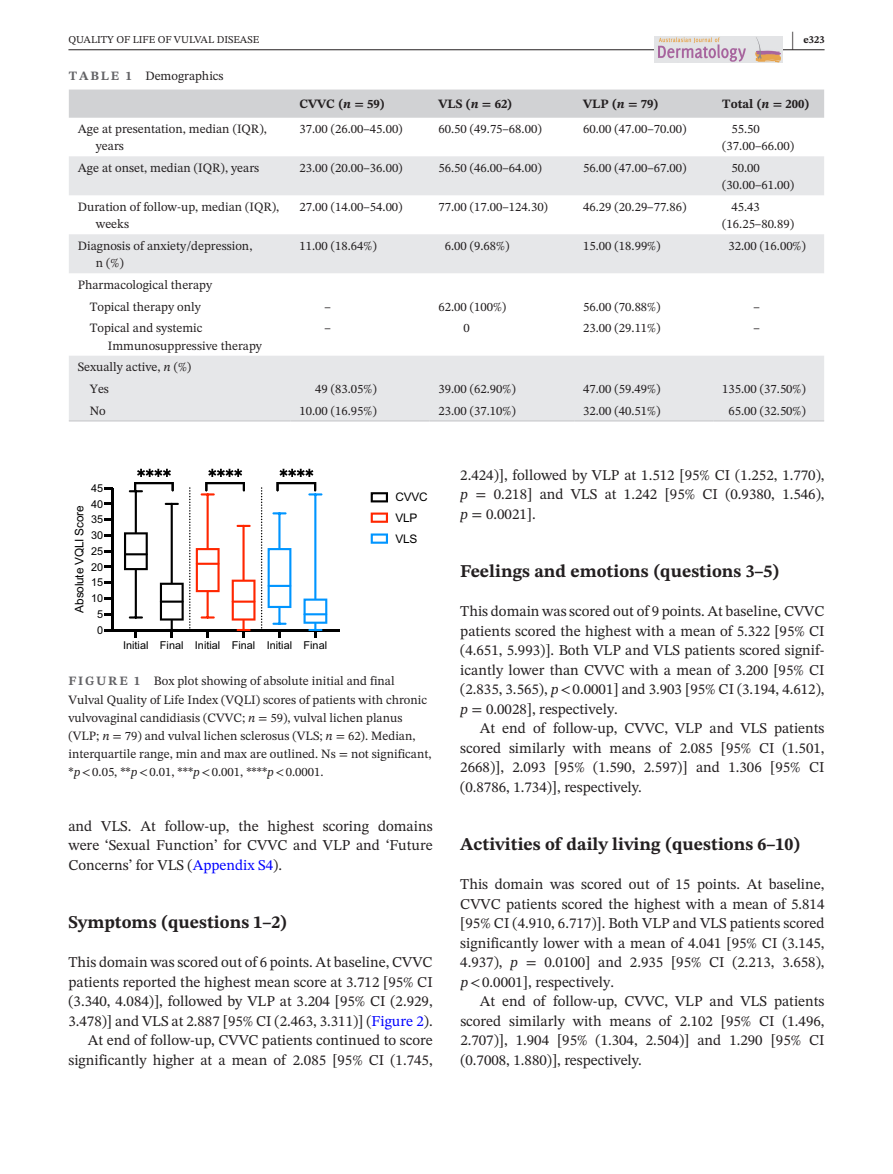
<style>
.page{position:relative;width:893px;height:1174px;background:#fff}
.page>*{position:absolute;margin:0;border:0;box-sizing:border-box;transform-origin:0 0}
.t1{font:700 21px "STIX Two Text";color:#231f20;scale:.42 1}
.t2{font:700 18px "STIX Two Text";color:#231f20}
.t3{font:15px/19.5px "STIX Two Text";color:#231f20;text-align:justify}
.t4{font:12.75px/17.2px "STIX Two Text";color:#231f20}
.t5{font:700 12.75px "STIX Two Text";color:#231f20}
.t6{font:11.85px "Arial";letter-spacing:-.015em;color:#000}
.t7{font:10.8px "Arial";color:#000}
.t8{font:10.5px "STIX Two Text";color:#231f20}
.t9{font:700 10.5px "STIX Two Text";color:#231f20}
.s1{font-weight:700;color:#636366}
.s2{font-style:italic}
.s3{font-family:"STIX"}
.s4{color:#00f}
</style>
<div class="page">
<hr style="left:68px;top:49px;width:756px;height:1px;background:#231f20">
<img style="left:654px;top:37px;width:128px;height:25px">
<svg style="left:261px;top:487px;width:1px;height:141px"></svg>
<hr style="left:112px;top:629px;width:227px;height:2px;background:#000">
<svg style="left:278px;top:631px;width:3px;height:6px"></svg>
<hr style="left:111px;top:488px;width:2px;height:142px;background:#000">
<svg style="left:105px;top:629px;width:7px;height:2px"></svg>
<svg style="left:105px;top:613px;width:6px;height:2px"></svg>
<svg style="left:105px;top:597px;width:6px;height:2px"></svg>
<svg style="left:105px;top:581px;width:6px;height:3px"></svg>
<svg style="left:105px;top:566px;width:6px;height:2px"></svg>
<svg style="left:105px;top:550px;width:6px;height:2px"></svg>
<svg style="left:105px;top:534px;width:6px;height:2px"></svg>
<svg style="left:105px;top:518px;width:6px;height:2px"></svg>
<svg style="left:105px;top:503px;width:6px;height:2px"></svg>
<svg style="left:105px;top:487px;width:8px;height:2px"></svg>
<svg style="left:268px;top:548px;width:23px;height:60px"></svg>
<hr style="left:278px;top:512px;width:3px;height:37px;background:#0095ff">
<svg style="left:272px;top:512px;width:15px;height:2px"></svg>
<hr style="left:278px;top:607px;width:3px;height:18px;background:#0095ff">
<hr style="left:272px;top:622px;width:15px;height:3px;background:#0095ff">
<hr style="left:268px;top:585px;width:23px;height:2px;background:#0095ff">
<hr style="left:314px;top:493px;width:2px;height:106px;background:#0095ff">
<svg style="left:303px;top:598px;width:24px;height:39px"></svg>
<hr style="left:303px;top:613px;width:24px;height:2px;background:#0095ff">
<svg style="left:124px;top:469px;width:131px;height:168px"></svg>
<svg style="left:276px;top:469px;width:46px;height:26px"></svg>
<svg style="left:371px;top:512px;width:17px;height:11px"></svg>
<svg style="left:371px;top:492px;width:17px;height:10px"></svg>
<svg style="left:371px;top:533px;width:17px;height:11px"></svg>
<div style="left:69px;top:90px;width:755px;height:28px;background:#d1d2d4"></div>
<svg style="left:69px;top:156px;width:755px;height:264px;fill:#e6e7e9"></svg>
<hr style="left:69px;top:420px;width:221px;height:1px;background:#d1d2d4">
<hr style="left:290px;top:420px;width:139px;height:1px;background:#d1d2d4">
<hr style="left:429px;top:420px;width:145px;height:1px;background:#d1d2d4">
<hr style="left:574px;top:420px;width:139px;height:1px;background:#d1d2d4">
<hr style="left:713px;top:420px;width:111px;height:1px;background:#d1d2d4">
<h1 class="t1" style="left:792px;top:24px;width:8px">|</h1>
<p class="t8" style="left:68px;top:32px;width:192px">QUALITY OF LIFE OF VULVAL DISEASE</p>
<p class="t9" style="left:803px;top:32px;width:22px">e323</p>
<p class="t4" style="left:69px;top:67px;width:156px"><span class="s1">TABLE 1</span> Demographics</p>
<p class="t5" style="left:299px;top:95px;width:87px">CVVC (<span class="s2">n</span> <span class="s3">=</span> 59)</p>
<p class="t5" style="left:438px;top:95px;width:75px">VLS (<span class="s2">n</span> <span class="s3">=</span> 62)</p>
<p class="t5" style="left:583px;top:95px;width:77px">VLP (<span class="s2">n</span> <span class="s3">=</span> 79)</p>
<p class="t5" style="left:722px;top:95px;width:89px">Total (<span class="s2">n</span> <span class="s3">=</span> 200)</p>
<p class="t4" style="left:96px;top:120px;width:173px;text-indent:-18px">Age at presentation, median (IQR), years</p>
<p class="t4" style="left:299px;top:120px;width:105px">37.00 (26.00–45.00)</p>
<p class="t4" style="left:438px;top:120px;width:105px">60.50 (49.75–68.00)</p>
<p class="t4" style="left:583px;top:120px;width:105px">60.00 (47.00–70.00)</p>
<p class="t4" style="left:722px;top:120px;width:73px;text-indent:9px">55.50 (37.00–66.00)</p>
<p class="t4" style="left:78px;top:159px;width:183px">Age at onset, median (IQR), years</p>
<p class="t4" style="left:299px;top:159px;width:105px">23.00 (20.00–36.00)</p>
<p class="t4" style="left:438px;top:159px;width:105px">56.50 (46.00–64.00)</p>
<p class="t4" style="left:583px;top:159px;width:105px">56.00 (47.00–67.00)</p>
<p class="t4" style="left:722px;top:159px;width:73px;text-indent:9px">50.00 (30.00–61.00)</p>
<p class="t4" style="left:96px;top:198px;width:185px;text-indent:-18px">Duration of follow-up, median (IQR), weeks</p>
<p class="t4" style="left:299px;top:198px;width:105px">27.00 (14.00–54.00)</p>
<p class="t4" style="left:438px;top:198px;width:111px">77.00 (17.00–124.30)</p>
<p class="t4" style="left:583px;top:198px;width:105px">46.29 (20.29–77.86)</p>
<p class="t4" style="left:722px;top:198px;width:73px;text-indent:9px">45.43 (16.25–80.89)</p>
<p class="t4" style="left:96px;top:237px;width:158px;text-indent:-18px">Diagnosis of anxiety/depression, n (%)</p>
<p class="t4" style="left:299px;top:237px;width:79px">11.00 (18.64%)</p>
<p class="t4" style="left:445px;top:237px;width:66px">6.00 (9.68%)</p>
<p class="t4" style="left:583px;top:237px;width:79px">15.00 (18.99%)</p>
<p class="t4" style="left:728px;top:237px;width:79px">32.00 (16.00%)</p>
<p class="t4" style="left:78px;top:274px;width:136px;line-height:21.8px;text-align:center">Pharmacological therapy<br>Topical therapy only</p>
<p class="t4" style="left:324px;top:298px;width:8px">–</p>
<p class="t4" style="left:438px;top:298px;width:69px">62.00 (100%)</p>
<p class="t4" style="left:583px;top:298px;width:79px">56.00 (70.88%)</p>
<p class="t4" style="left:753px;top:298px;width:8px">–</p>
<p class="t4" style="left:108px;top:319px;width:156px;text-indent:-18px">Topical and systemic<br>Immunosuppressive therapy</p>
<p class="t4" style="left:324px;top:319px;width:8px">–</p>
<p class="t4" style="left:463px;top:319px;width:8px">0</p>
<p class="t4" style="left:583px;top:319px;width:79px">23.00 (29.11%)</p>
<p class="t4" style="left:753px;top:319px;width:8px">–</p>
<p class="t4" style="left:90px;top:356px;width:103px;line-height:21.8px;text-indent:-12px">Sexually active, <span class="s2">n</span> (%)<br>Yes</p>
<p class="t4" style="left:315px;top:380px;width:63px">49 (83.05%)</p>
<p class="t4" style="left:438px;top:380px;width:79px">39.00 (62.90%)</p>
<p class="t4" style="left:583px;top:380px;width:79px">47.00 (59.49%)</p>
<p class="t4" style="left:722px;top:380px;width:85px">135.00 (37.50%)</p>
<p class="t4" style="left:90px;top:402px;width:18px">No</p>
<p class="t4" style="left:299px;top:402px;width:79px">10.00 (16.95%)</p>
<p class="t4" style="left:438px;top:402px;width:79px">23.00 (37.10%)</p>
<p class="t4" style="left:583px;top:402px;width:79px">32.00 (40.51%)</p>
<p class="t4" style="left:728px;top:402px;width:79px">65.00 (32.50%)</p>
<p class="t7" style="left:91px;top:480px;width:14px">45</p>
<p class="t6" style="left:395px;top:489px;width:34px">CVVC</p>
<p class="t6" style="left:395px;top:530px;width:24px">VLS</p>
<p class="t7" style="left:91px;top:496px;width:14px">40</p>
<p class="t6" style="left:71px;top:612px;width:109px;rotate:-90deg">Absolute VQLI Score</p>
<p class="t6" style="left:395px;top:509px;width:24px">VLP</p>
<p class="t7" style="left:91px;top:512px;width:14px">35</p>
<p class="t7" style="left:91px;top:528px;width:14px">30</p>
<p class="t7" style="left:91px;top:543px;width:14px">25</p>
<p class="t7" style="left:91px;top:559px;width:14px">20</p>
<p class="t7" style="left:91px;top:575px;width:14px">15</p>
<p class="t7" style="left:91px;top:591px;width:14px">10</p>
<p class="t7" style="left:97px;top:607px;width:8px">5</p>
<p class="t7" style="left:97px;top:622px;width:8px">0</p>
<p class="t7" style="left:123px;top:637px;width:205px">Initial Final Initial Final Initial Final</p>
<p class="t4" style="left:68px;top:672px;width:365px;line-height:18px"><span class="s1">FIGURE 1</span> Box plot showing of absolute initial and final Vulval Quality of Life Index (VQLI) scores of patients with chronic vulvovaginal candidiasis (CVVC; <span class="s2">n</span> <span class="s3">=</span> 59), vulval lichen planus (VLP; <span class="s2">n</span> <span class="s3">=</span> 79) and vulval lichen sclerosus (VLS; <span class="s2">n</span> <span class="s3">=</span> 62). Median, interquartile range, min and max are outlined. Ns <span class="s3">=</span> not significant, *<span class="s2">p</span><span class="s3">&lt;</span>0.05, **<span class="s2">p</span><span class="s3">&lt;</span>0.01, ***<span class="s2">p</span><span class="s3">&lt;</span>0.001, ****<span class="s2">p</span><span class="s3">&lt;</span>0.0001.</p>
<p class="t3" style="left:68px;top:816px;width:366px">and VLS. At follow-up, the highest scoring domains were ‘Sexual Function’ for CVVC and VLP and ‘Future Concerns’ for VLS (<span class="s4">Appendix S4</span>).</p>
<p class="t2" style="left:68px;top:909px;width:221px">Symptoms (questions 1–2)</p>
<p class="t3" style="left:68px;top:952px;width:366px;text-align:right">This domain was scored out of 6 points. At baseline, CVVC patients reported the highest mean score at 3.712 [95% CI (3.340, 4.084)], followed by VLP at 3.204 [95% CI (2.929, 3.478)] and VLS at 2.887 [95% CI (2.463, 3.311)] (<span class="s4">Figure 2</span>).<br>At end of follow-up, CVVC patients continued to score significantly higher at a mean of 2.085 [95% CI (1.745,</p>
<p class="t3" style="left:460px;top:465px;width:366px">2.424)], followed by VLP at 1.512 [95% CI (1.252, 1.770), <span class="s2">p</span> <span class="s3">=</span> 0.218] and VLS at 1.242 [95% CI (0.9380, 1.546), <span class="s2">p</span> <span class="s3">=</span> 0.0021].</p>
<p class="t2" style="left:460px;top:558px;width:321px">Feelings and emotions (questions 3–5)</p>
<p class="t3" style="left:460px;top:601px;width:366px">This domain was scored out of 9 points. At baseline, CVVC patients scored the highest with a mean of 5.322 [95% CI (4.651, 5.993)]. Both VLP and VLS patients scored signif&shy;icantly lower than CVVC with a mean of 3.200 [95% CI (2.835, 3.565), <span class="s2">p</span><span class="s3">&lt;</span>0.0001] and 3.903 [95% CI (3.194, 4.612), <span class="s2">p</span> <span class="s3">=</span> 0.0028], respectively.</p>
<p class="t3" style="left:460px;top:718px;width:366px;text-indent:20px">At end of follow-up, CVVC, VLP and VLS patients scored similarly with means of 2.085 [95% CI (1.501, 2668)], 2.093 [95% (1.590, 2.597)] and 1.306 [95% CI (0.8786, 1.734)], respectively.</p>
<p class="t2" style="left:460px;top:831px;width:342px">Activities of daily living (questions 6–10)</p>
<p class="t3" style="left:460px;top:874px;width:366px">This domain was scored out of 15 points. At baseline, CVVC patients scored the highest with a mean of 5.814 [95% CI (4.910, 6.717)]. Both VLP and VLS patients scored significantly lower with a mean of 4.041 [95% CI (3.145, 4.937), <span class="s2">p</span> <span class="s3">=</span> 0.0100] and 2.935 [95% CI (2.213, 3.658), <span class="s2">p</span><span class="s3">&lt;</span>0.0001], respectively.</p>
<p class="t3" style="left:460px;top:991px;width:366px;text-indent:20px">At end of follow-up, CVVC, VLP and VLS patients scored similarly with means of 2.102 [95% CI (1.496, 2.707)], 1.904 [95% (1.304, 2.504)] and 1.290 [95% CI (0.7008, 1.880)], respectively.</p>
</div>
